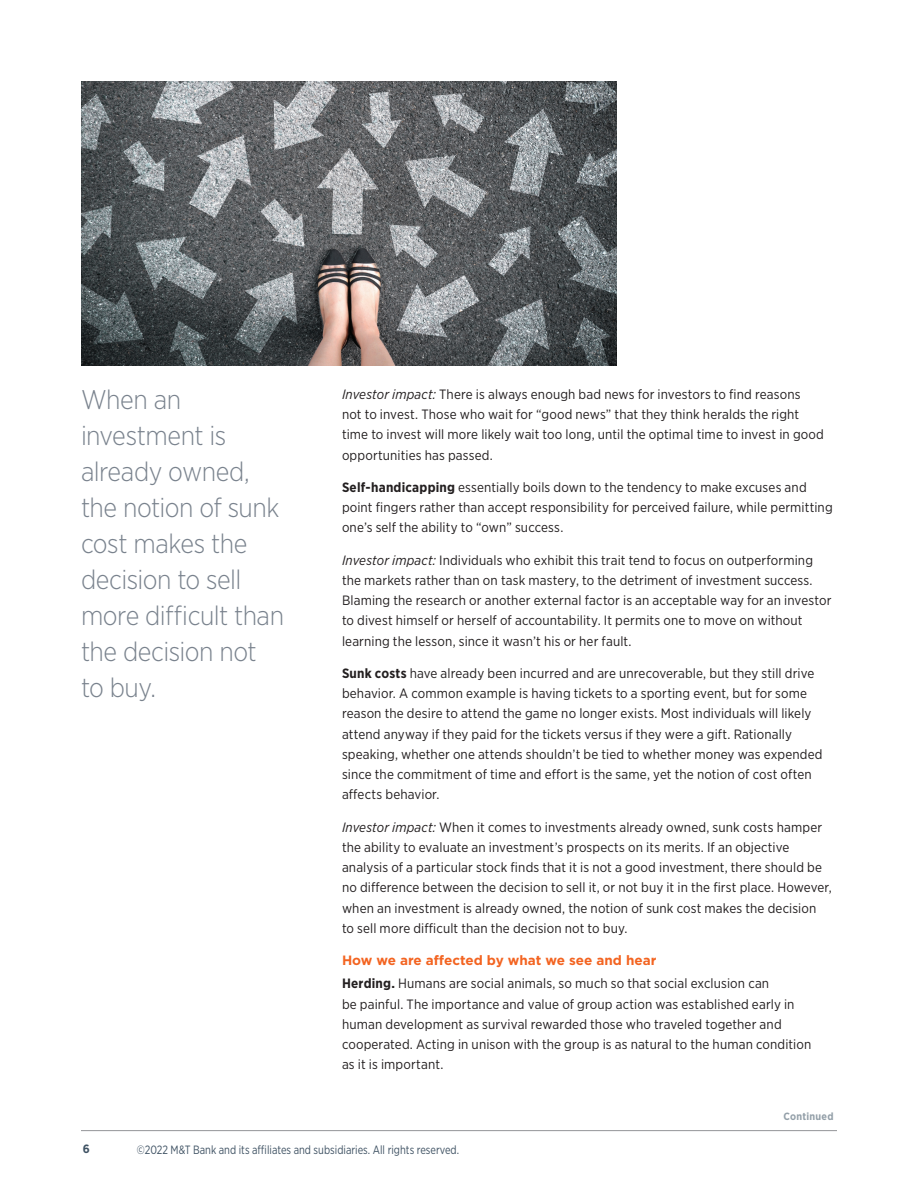
<style>
.page{position:relative;width:918px;height:1188px;background:#fff}
.page>*{position:absolute;margin:0;border:0;box-sizing:border-box;transform-origin:0 0}
.t1{font:300 27px/36px "Gotham Narrow";letter-spacing:-.02em;color:#79828d}
.t2{font:13.5px/20.2px "Gotham Narrow";letter-spacing:.01em;color:#231f20}
.t3{font:700 13.5px "Gotham";color:#f36421}
.t4{font:12px "Gotham Narrow";color:#405364;scale:.9 1}
.t5{font:700 12px "Gotham Narrow";color:#405364}
.t6{font:700 10.5px "Gotham Narrow";letter-spacing:.025em;color:#94a0a9}
.s1{font-style:italic}
.s2{font-weight:700}
</style>
<div class="page">
<hr style="left:81px;top:1130px;width:756px;height:1px;background:#939598">
<img style="left:81px;top:81px;width:535px;height:285px">
<h1 class="t1" style="left:81px;top:380px;width:205px">When an investment is already owned, the notion of sunk cost makes the decision to sell more difficult than the decision not to buy.</h1>
<p class="t2" style="left:342px;top:384px;width:483px"><span class="s1">Investor impact:</span> There is always enough bad news for investors to find reasons<br>not to invest. Those who wait for “good news” that they think heralds the right time to invest will more likely wait too long, until the optimal time to invest in good opportunities has passed.</p>
<p class="t2" style="left:342px;top:477px;width:492px"><span class="s2">Self-handicapping</span> essentially boils down to the tendency to make excuses and point fingers rather than accept responsibility for perceived failure, while permitting one’s self the ability to “own” success.</p>
<p class="t2" style="left:342px;top:550px;width:491px"><span class="s1">Investor impact:</span> Individuals who exhibit this trait tend to focus on outperforming the markets rather than on task mastery, to the detriment of investment success.<br>Blaming the research or another external factor is an acceptable way for an investor to divest himself or herself of accountability. It permits one to move on without learning the lesson, since it wasn’t his or her fault.</p>
<p class="t2" style="left:342px;top:663px;width:482px"><span class="s2">Sunk costs</span> have already been incurred and are unrecoverable, but they still drive behavior. A common example is having tickets to a sporting event, but for some reason the desire to attend the game no longer exists. Most individuals will likely attend anyway if they paid for the tickets versus if they were a gift. Rationally speaking, whether one attends shouldn’t be tied to whether money was expended since the commitment of time and effort is the same, yet the notion of cost often affects behavior.</p>
<p class="t2" style="left:342px;top:817px;width:491px"><span class="s1">Investor impact:</span> When it comes to investments already owned, sunk costs hamper the ability to evaluate an investment’s prospects on its merits. If an objective analysis of a particular stock finds that it is not a good investment, there should be no difference between the decision to sell it, or not buy it in the first place. However, when an investment is already owned, the notion of sunk cost makes the decision to sell more difficult than the decision not to buy.</p>
<p class="t3" style="left:342px;top:951px;width:316px">How we are affected by what we see and hear</p>
<p class="t2" style="left:342px;top:973px;width:471px"><span class="s2">Herding.</span> Humans are social animals, so much so that social exclusion can<br>be painful. The importance and value of group action was established early in human development as survival rewarded those who traveled together and cooperated. Acting in unison with the group is as natural to the human condition as it is important.</p>
<p class="t6" style="left:783px;top:1110px;width:52px">Continued</p>
<p class="t5" style="left:83px;top:1142px;width:9px">6</p>
<p class="t4" style="left:137px;top:1142px;width:360px">©2022 M&amp;T Bank and its affiliates and subsidiaries. All rights reserved.</p>
</div>
